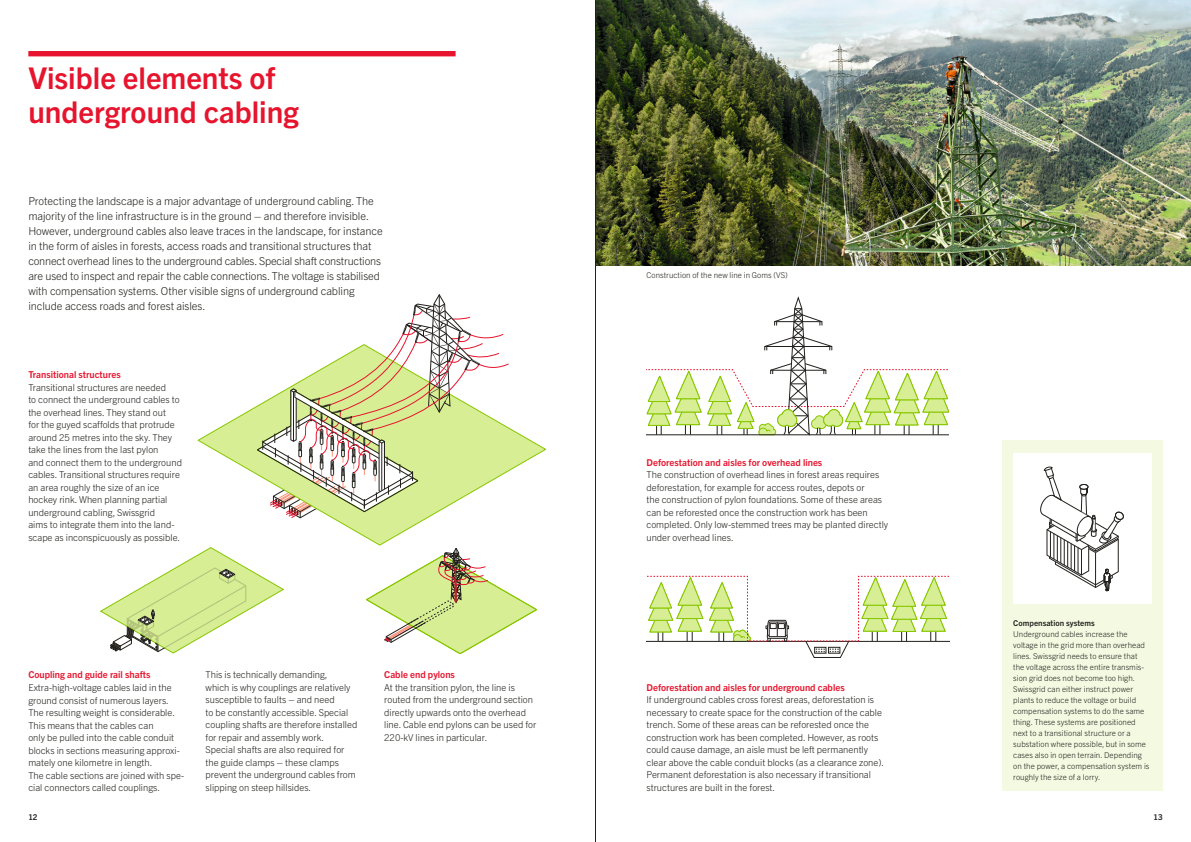
<style>
.page{position:relative;width:1191px;height:842px;background:#fff}
.page>*{position:absolute;margin:0;border:0;box-sizing:border-box;transform-origin:0 0}
.t1{font:700 30px/34px "Trade Gothic Next LT Pro";color:#e6142d}
.t2{font:300 11px/15px "Trade Gothic Next LT Pro";letter-spacing:-.005em;color:#21201c}
.t3{font:300 9.5px/12.5px "Trade Gothic Next LT Pro";color:#21201c}
.t4{font:700 9.5px "Trade Gothic Next LT Pro";color:#e6142d}
.t5{font:300 8px/11px "Trade Gothic Next LT Pro";letter-spacing:.005em;color:#21201c}
.t6{font:700 8px "Trade Gothic Next LT Pro";letter-spacing:.005em;color:#21201c}
</style>
<div class="page">
<svg style="left:197px;top:405px;width:349px;height:140px"></svg>
<svg style="left:257px;top:294px;width:252px;height:224px"></svg>
<svg style="left:366px;top:548px;width:171px;height:106px"></svg>
<svg style="left:100px;top:547px;width:184px;height:106px"></svg>
<div style="left:1002px;top:441px;width:160px;height:350px;background:#f4fae2"></div>
<div style="left:28px;top:51px;width:427px;height:5px;background:#e6142d"></div>
<div style="left:1013px;top:453px;width:138px;height:150px;background:#fff"></div>
<svg style="left:1040px;top:467px;width:84px;height:124px"></svg>
<svg style="left:646px;top:576px;width:304px;height:82px"></svg>
<svg style="left:646px;top:296px;width:302px;height:140px"></svg>
<img style="left:596px;top:0;width:595px;height:266px">
<hr style="left:595px;top:0;width:1px;height:842px;background:#21201c">
<h1 class="t1" style="left:28px;top:59px;width:272px">Visible elements of underground cabling</h1>
<p class="t2" style="left:28px;top:192px;width:356px">Protecting the landscape is a major advantage of underground cabling. The majority of the line infrastructure is in the ground – and therefore invisible.<br>However, underground cables also leave traces in the landscape, for instance in the form of aisles in forests, access roads and transitional structures that connect overhead lines to the underground cables. Special shaft constructions are used to inspect and repair the cable connections. The voltage is stabilised with compensation systems. Other visible signs of underground cabling include access roads and forest aisles.</p>
<p class="t4" style="left:28px;top:368px;width:94px">Transitional structures</p>
<p class="t3" style="left:28px;top:381px;width:155px">Transitional structures are needed<br>to connect the underground cables to the overhead lines. They stand out<br>for the guyed scaffolds that protrude around 25 metres into the sky. They take the lines from the last pylon<br>and connect them to the underground cables. Transitional structures require an area roughly the size of an ice hockey rink. When planning partial underground cabling, Swissgrid<br>aims to integrate them into the land&shy;scape as inconspicuously as possible.</p>
<p class="t5" style="left:646px;top:269px;width:143px">Construction of the new line in Goms (VS)</p>
<p class="t4" style="left:646px;top:456px;width:177px">Deforestation and aisles for overhead lines</p>
<p class="t3" style="left:646px;top:468px;width:243px">The construction of overhead lines in forest areas requires deforestation, for example for access routes, depots or<br>the construction of pylon foundations. Some of these areas can be reforested once the construction work has been completed. Only low-stemmed trees may be planted directly under overhead lines.</p>
<p class="t4" style="left:384px;top:668px;width:72px">Cable end pylons</p>
<p class="t3" style="left:384px;top:681px;width:153px">At the transition pylon, the line is routed from the underground section directly upwards onto the overhead line. Cable end pylons can be used for 220-kV lines in particular.</p>
<p class="t4" style="left:28px;top:668px;width:124px">Coupling and guide rail shafts</p>
<p class="t3" style="left:28px;top:681px;width:157px">Extra-high-voltage cables laid in the ground consist of numerous layers.<br>The resulting weight is considerable.<br>This means that the cables can<br>only be pulled into the cable conduit blocks in sections measuring approxi&shy;mately one kilometre in length.<br>The cable sections are joined with spe&shy;cial connectors called couplings.</p>
<p class="t4" style="left:646px;top:681px;width:200px">Deforestation and aisles for underground cables</p>
<p class="t3" style="left:206px;top:668px;width:153px">This is technically demanding,<br>which is why couplings are relatively susceptible to faults – and need<br>to be constantly accessible. Special coupling shafts are therefore installed for repair and assembly work.<br>Special shafts are also required for the guide clamps – these clamps prevent the underground cables from slipping on steep hillsides.</p>
<p class="t3" style="left:646px;top:693px;width:239px">If underground cables cross forest areas, deforestation is necessary to create space for the construction of the cable trench. Some of these areas can be reforested once the construction work has been completed. However, as roots could cause damage, an aisle must be left permanently clear above the cable conduit blocks (as a clearance zone).<br>Permanent deforestation is also necessary if transitional structures are built in the forest.</p>
<p class="t6" style="left:1013px;top:617px;width:83px">Compensation systems</p>
<p class="t5" style="left:1013px;top:628px;width:138px">Underground cables increase the voltage in the grid more than overhead lines. Swissgrid needs to ensure that the voltage across the entire transmis&shy;sion grid does not become too high.<br>Swissgrid can either instruct power plants to reduce the voltage or build compensation systems to do the same thing. These systems are positioned next to a transitional structure or a substation where possible, but in some cases also in open terrain. Depending on the power, a compensation system is roughly the size of a lorry.</p>
<p class="t6" style="left:28px;top:811px;width:11px">12</p>
<p class="t6" style="left:1153px;top:811px;width:11px">13</p>
</div>
